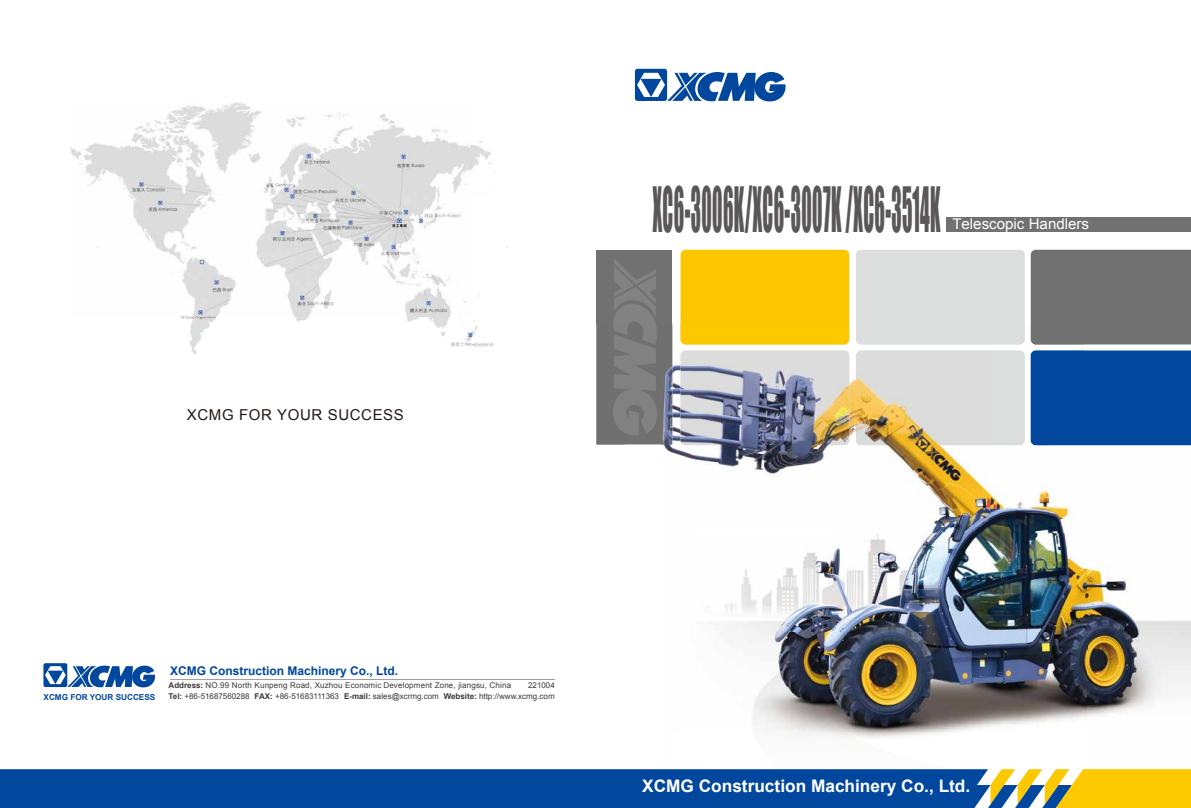
<style>
.page{position:relative;width:1191px;height:808px;background:#fff}
.page>*{position:absolute;margin:0;border:0;box-sizing:border-box;transform-origin:0 0}
.t1{font:57.4px "Impact";letter-spacing:.02em;color:#595757;scale:.34 1}
.t2{font:700 17.3px "Arial";color:#fff}
.t3{font:15px "Arial";letter-spacing:.04em;color:#221815}
.t4{font:14.8px "Arial";color:#fff}
.t5{font:700 12px "Arial";color:#00479d}
.t6{font:700 8.2px "Arial";color:#00479d}
.t7{font:8px/11px "Arial";color:#3e3a39;text-align:right}
.t8{font:8px "Arial";letter-spacing:.02em;color:#3e3a39}
.s1{font-weight:700}
</style>
<div class="page">
<img style="left:725px;top:533px;width:466px;height:205px">
<div style="left:0;top:769px;width:988px;height:39px;background:#00479d"></div>
<svg style="left:988px;top:769px;width:203px;height:39px;background:#dec13a"></svg>
<div style="left:680px;top:250px;width:169px;height:94px;background:#fcc700;border-radius:5px"></div>
<div style="left:856px;top:250px;width:168px;height:94px;background:#dcdddd;border-radius:5px"></div>
<div style="left:1030px;top:250px;width:161px;height:74px;background:#727171"></div>
<div style="left:596px;top:250px;width:76px;height:194px;background:#727171"></div>
<div style="left:946px;top:217px;width:245px;height:14px;background:#727171"></div>
<img style="left:71px;top:103px;width:436px;height:251px">
<svg style="left:614px;top:259px;width:42px;height:65px"></svg>
<img style="left:672px;top:324px;width:412px;height:34px">
<img style="left:660px;top:358px;width:36px;height:102px">
<img style="left:837px;top:358px;width:35px;height:88px">
<img style="left:1014px;top:358px;width:35px;height:175px">
<img style="left:696px;top:445px;width:141px;height:30px">
<img style="left:872px;top:445px;width:142px;height:88px">
<img style="left:1049px;top:445px;width:142px;height:88px">
<img style="left:680px;top:324px;width:169px;height:20px">
<img style="left:680px;top:350px;width:169px;height:95px">
<img style="left:856px;top:324px;width:168px;height:20px">
<img style="left:856px;top:350px;width:168px;height:95px">
<div style="left:1030px;top:324px;width:161px;height:20px;background:#727171"></div>
<div style="left:1030px;top:350px;width:161px;height:95px;background:#00479d"></div>
<img style="left:596px;top:324px;width:76px;height:120px">
<img style="left:613px;top:389px;width:44px;height:46px">
<img style="left:614px;top:344px;width:42px;height:47px">
<img style="left:613px;top:324px;width:44px;height:20px">
<svg style="left:43px;top:663px;width:113px;height:25px"></svg>
<hr style="left:170px;top:679px;width:384px;height:1px;background:#9fa0a0">
<svg style="left:635px;top:69px;width:151px;height:33px"></svg>
<h3 class="t3" style="left:187px;top:405px;width:218px">XCMG FOR YOUR SUCCESS</h3>
<h1 class="t1" style="left:653px;top:164px;width:848px">XC6-3006K/XC6-3007K /XC6-3514K</h1>
<h3 class="t4" style="left:952px;top:214px;width:138px">Telescopic Handlers</h3>
<p class="t6" style="left:44px;top:691px;width:113px">XCMG FOR YOUR SUCCESS</p>
<h3 class="t5" style="left:170px;top:663px;width:230px">XCMG Construction Machinery Co., Ltd.</h3>
<p class="t8" style="left:169px;top:680px;width:344px"><span class="s1">Address:</span> NO.99 North Kunpeng Road, Xuzhou Economic Development Zone, jiangsu, China</p>
<p class="t7" style="left:169px;top:680px;width:388px">221004<br><span class="s1">Tel:</span> +86-51687560288 <span class="s1">FAX:</span> +86-51683111363 <span class="s1">E-mail:</span> sales@xcrmg.com <span class="s1">Website:</span> http://www.xcmg.com</p>
<h2 class="t2" style="left:642px;top:774px;width:330px">XCMG Construction Machinery Co., Ltd.</h2>
</div>
